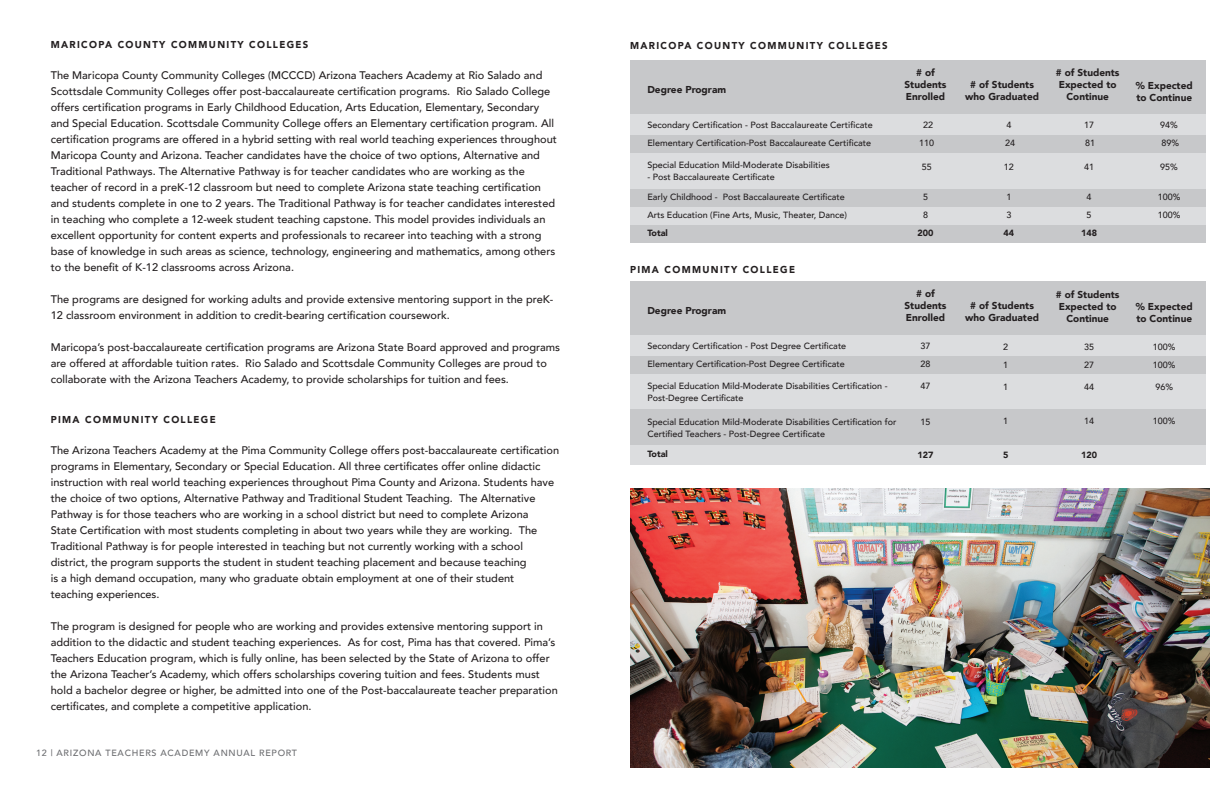
<style>
.page{position:relative;width:1224px;height:792px;background:#fff}
.page>*{position:absolute;margin:0;border:0;box-sizing:border-box;transform-origin:0 0}
.t1{font:500 11px/16px "Avenir";color:#231f20}
.t2{font:900 10px/12px "Avenir";color:#231f20;text-align:center}
.t3{font:900 10px "Avenir";letter-spacing:.14em;color:#231f20;scale:.96 1}
.t4{font:500 9px/18px "Avenir";color:#231f20}
.t5{font:500 9px "Avenir";letter-spacing:.08em;color:#6c6d70}
.t6{font:900 9px "Avenir";color:#231f20}
</style>
<div class="page">
<div style="left:630px;top:282px;width:576px;height:183px;background:#dcdddf"></div>
<div style="left:630px;top:61px;width:576px;height:164px;background:#dcdddf"></div>
<div style="left:630px;top:410px;width:576px;height:35px;background:#c7c8ca"></div>
<div style="left:630px;top:189px;width:576px;height:18px;background:#c7c8ca"></div>
<div style="left:630px;top:225px;width:576px;height:18px;background:#c7c8ca"></div>
<div style="left:630px;top:282px;width:576px;height:53px;background:#c7c8ca"></div>
<div style="left:630px;top:60px;width:576px;height:54px;background:#c7c8ca"></div>
<div style="left:630px;top:356px;width:576px;height:18px;background:#c7c8ca"></div>
<div style="left:630px;top:135px;width:576px;height:18px;background:#c7c8ca"></div>
<img style="left:630px;top:489px;width:580px;height:279px">
<p class="t3" style="left:51px;top:36px;width:270px">MARICOPA COUNTY COMMUNITY COLLEGES</p>
<p class="t1" style="left:51px;top:67px;width:508px">The Maricopa County Community Colleges (MCCCD) Arizona Teachers Academy at Rio Salado and Scottsdale Community Colleges offer post-baccalaureate certification programs. Rio Salado College offers certification programs in Early Childhood Education, Arts Education, Elementary, Secondary and Special Education. Scottsdale Community College offers an Elementary certification program. All certification programs are offered in a hybrid setting with real world teaching experiences throughout Maricopa County and Arizona. Teacher candidates have the choice of two options, Alternative and Traditional Pathways. The Alternative Pathway is for teacher candidates who are working as the teacher of record in a preK-12 classroom but need to complete Arizona state teaching certification and students complete in one to 2 years. The Traditional Pathway is for teacher candidates interested in teaching who complete a 12-week student teaching capstone. This model provides individuals an excellent opportunity for content experts and professionals to recareer into teaching with a strong base of knowledge in such areas as science, technology, engineering and mathematics, among others to the benefit of K-12 classrooms across Arizona.</p>
<p class="t1" style="left:51px;top:291px;width:504px">The programs are designed for working adults and provide extensive mentoring support in the preK-<br>12 classroom environment in addition to credit-bearing certification coursework.</p>
<p class="t1" style="left:51px;top:339px;width:511px">Maricopa’s post-baccalaureate certification programs are Arizona State Board approved and programs are offered at affordable tuition rates. Rio Salado and Scottsdale Community Colleges are proud to collaborate with the Arizona Teachers Academy, to provide scholarships for tuition and fees.</p>
<p class="t3" style="left:51px;top:411px;width:173px">PIMA COMMUNITY COLLEGE</p>
<p class="t1" style="left:51px;top:442px;width:510px">The Arizona Teachers Academy at the Pima Community College offers post-baccalaureate certification programs in Elementary, Secondary or Special Education. All three certificates offer online didactic instruction with real world teaching experiences throughout Pima County and Arizona. Students have the choice of two options, Alternative Pathway and Traditional Student Teaching. The Alternative Pathway is for those teachers who are working in a school district but need to complete Arizona<br>State Certification with most students completing in about two years while they are working. The Traditional Pathway is for people interested in teaching but not currently working with a school district, the program supports the student in student teaching placement and because teaching<br>is a high demand occupation, many who graduate obtain employment at one of their student teaching experiences.</p>
<p class="t1" style="left:51px;top:618px;width:509px">The program is designed for people who are working and provides extensive mentoring support in addition to the didactic and student teaching experiences. As for cost, Pima has that covered. Pima’s Teachers Education program, which is fully online, has been selected by the State of Arizona to offer the Arizona Teacher’s Academy, which offers scholarships covering tuition and fees. Students must hold a bachelor degree or higher, be admitted into one of the Post-baccalaureate teacher preparation certificates, and complete a competitive application.</p>
<p class="t5" style="left:36px;top:745px;width:263px">12 | ARIZONA TEACHERS ACADEMY ANNUAL REPORT</p>
<p class="t3" style="left:630px;top:37px;width:270px">MARICOPA COUNTY COMMUNITY COLLEGES</p>
<p class="t2" style="left:647px;top:84px;width:80px">Degree Program</p>
<p class="t4" style="left:647px;top:116px;width:227px">Secondary Certification - Post Baccalaureate Certificate<br>Elementary Certification-Post Baccalaureate Certificate</p>
<p class="t4" style="left:647px;top:156px;width:184px">Special Education Mild-Moderate Disabilities</p>
<p class="t4" style="left:647px;top:168px;width:129px">- Post Baccalaureate Certificate</p>
<p class="t4" style="left:647px;top:188px;width:201px">Early Childhood - Post Baccalaureate Certificate<br>Arts Education (Fine Arts, Music, Theater, Dance)</p>
<p class="t6" style="left:647px;top:225px;width:22px">Total</p>
<p class="t2" style="left:905px;top:67px;width:44px"># of<br>Students<br>Enrolled</p>
<p class="t4" style="left:919px;top:116px;width:17px;text-align:center">22<br>110</p>
<p class="t4" style="left:922px;top:158px;width:12px">55</p>
<p class="t4" style="left:923px;top:188px;width:7px">5<br>8</p>
<p class="t6" style="left:918px;top:226px;width:17px">200</p>
<p class="t3" style="left:630px;top:260px;width:173px">PIMA COMMUNITY COLLEGE</p>
<p class="t2" style="left:647px;top:305px;width:80px">Degree Program</p>
<p class="t4" style="left:647px;top:337px;width:200px">Secondary Certification - Post Degree Certificate<br>Elementary Certification-Post Degree Certificate</p>
<p class="t4" style="left:647px;top:380px;width:242px;line-height:12px">Special Education Mild-Moderate Disabilities Certification -<br>Post-Degree Certificate</p>
<p class="t4" style="left:647px;top:416px;width:251px;line-height:12px">Special Education Mild-Moderate Disabilities Certification for<br>Certified Teachers - Post-Degree Certificate</p>
<p class="t6" style="left:647px;top:447px;width:22px">Total</p>
<p class="t2" style="left:905px;top:288px;width:44px"># of<br>Students<br>Enrolled</p>
<p class="t4" style="left:921px;top:337px;width:12px">37<br>28</p>
<p class="t4" style="left:921px;top:377px;width:12px">47</p>
<p class="t4" style="left:921px;top:413px;width:12px">15</p>
<p class="t6" style="left:918px;top:448px;width:17px">127</p>
<p class="t2" style="left:965px;top:78px;width:75px"># of Students who Graduated</p>
<p class="t4" style="left:1005px;top:116px;width:12px">4<br>24</p>
<p class="t4" style="left:1004px;top:158px;width:12px">12</p>
<p class="t4" style="left:1006px;top:188px;width:7px">1<br>3</p>
<p class="t6" style="left:1004px;top:226px;width:12px">44</p>
<p class="t2" style="left:1056px;top:67px;width:65px"># of Students<br>Expected to<br>Continue</p>
<p class="t4" style="left:1084px;top:116px;width:13px">17<br>81</p>
<p class="t4" style="left:1084px;top:158px;width:12px">41</p>
<p class="t4" style="left:1087px;top:188px;width:7px">4<br>5</p>
<p class="t6" style="left:1081px;top:226px;width:17px">148</p>
<p class="t2" style="left:1136px;top:79px;width:58px;text-align:left">% Expected to Continue</p>
<p class="t4" style="left:1160px;top:116px;width:20px">94%<br>89%</p>
<p class="t4" style="left:1160px;top:158px;width:19px">95%</p>
<p class="t4" style="left:1158px;top:188px;width:24px">100%<br>100%</p>
<p class="t2" style="left:965px;top:299px;width:75px"># of Students who Graduated</p>
<p class="t4" style="left:1003px;top:338px;width:7px">2<br>1</p>
<p class="t4" style="left:1003px;top:378px;width:7px">1</p>
<p class="t4" style="left:1003px;top:412px;width:7px">1</p>
<p class="t6" style="left:1003px;top:448px;width:7px">5</p>
<p class="t2" style="left:1056px;top:288px;width:65px"># of Students<br>Expected to<br>Continue</p>
<p class="t4" style="left:1084px;top:338px;width:12px">35<br>27</p>
<p class="t4" style="left:1084px;top:378px;width:12px">44</p>
<p class="t4" style="left:1084px;top:412px;width:12px">14</p>
<p class="t6" style="left:1081px;top:448px;width:17px">120</p>
<p class="t2" style="left:1136px;top:300px;width:58px;text-align:left">% Expected to Continue</p>
<p class="t4" style="left:1153px;top:338px;width:24px">100%<br>100%</p>
<p class="t4" style="left:1155px;top:378px;width:19px">96%</p>
<p class="t4" style="left:1153px;top:412px;width:24px">100%</p>
</div>
